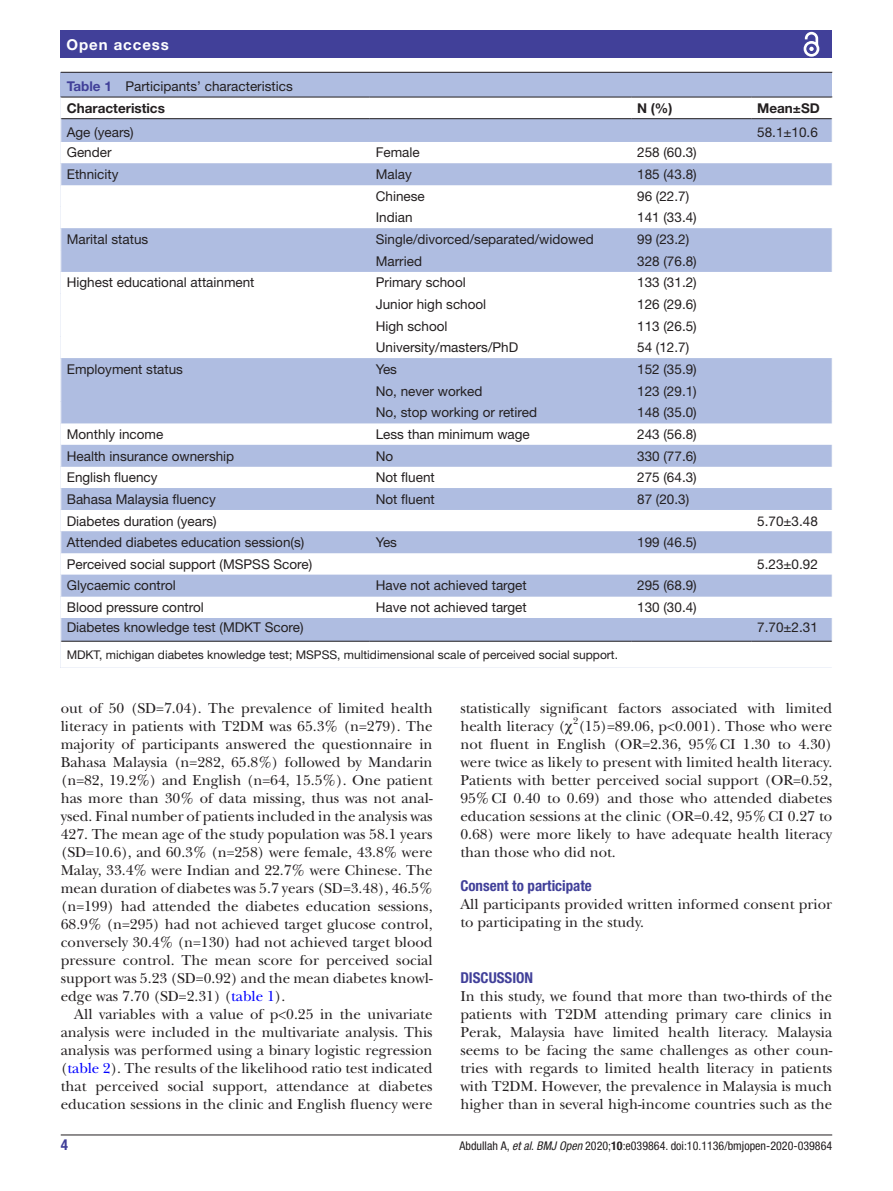
<style>
.page{position:relative;width:893px;height:1191px;background:#fff}
.page>*{position:absolute;margin:0;border:0;box-sizing:border-box;transform-origin:0 0}
.t1{font:15px/18px "New Baskerville";color:#231f20;text-align:justify}
.t2{font:700 condensed 15px "Helvetica Neue LT Std";color:#414099}
.t3{font:700 15px "Helvetica Neue LT Std";letter-spacing:.065em;color:#fff}
.t4{font:13.5px/22px "Helvetica Neue LT Std";color:#231f20}
.t5{font:700 13.5px "Helvetica Neue LT Std";color:#231f20}
.t6{font:12px "Helvetica Neue LT Std";color:#231f20}
.t7{font:condensed 12px "Helvetica Neue LT Std";color:#231f20}
.t8{font:9.9px "New Baskerville";color:#231f20}
.s1{font-weight:700;color:#414099}
.s2{font-weight:700}
.s3{color:#00f}
.s4{font-style:italic}
</style>
<div class="page">
<hr style="left:61px;top:1134px;width:771px;height:1px;background:#231f20">
<div style="left:61px;top:31px;width:771px;height:27px;background:#414099"></div>
<svg style="left:803px;top:31px;width:17px;height:26px"></svg>
<div style="left:61px;top:73px;width:771px;height:595px;background:#afbde1"></div>
<hr style="left:61px;top:72px;width:771px;height:1px;background:#231f20">
<div style="left:61px;top:98px;width:771px;height:570px;background:#fff"></div>
<svg style="left:61px;top:119px;width:771px;height:522px"></svg>
<hr style="left:61px;top:97px;width:309px;height:1px;background:#231f20">
<hr style="left:61px;top:118px;width:309px;height:1px;background:#231f20">
<hr style="left:370px;top:97px;width:261px;height:1px;background:#231f20">
<hr style="left:370px;top:118px;width:261px;height:1px;background:#231f20">
<hr style="left:631px;top:97px;width:120px;height:1px;background:#231f20">
<hr style="left:631px;top:118px;width:120px;height:1px;background:#231f20">
<hr style="left:751px;top:97px;width:81px;height:1px;background:#231f20">
<hr style="left:751px;top:118px;width:81px;height:1px;background:#231f20">
<hr style="left:751px;top:641px;width:81px;height:1px;background:#231f20">
<hr style="left:61px;top:641px;width:309px;height:1px;background:#231f20">
<hr style="left:370px;top:641px;width:261px;height:1px;background:#231f20">
<hr style="left:631px;top:641px;width:120px;height:1px;background:#231f20">
<svg style="left:60px;top:97px;width:1px;height:571px"></svg>
<hr style="left:67px;top:658px;width:765px;height:1px;background:#fff">
<p class="t3" style="left:66px;top:35px;width:104px">Open access</p>
<p class="t4" style="left:67px;top:75px;width:227px"><span class="s1">Table 1</span> Participants’ characteristics<br><span class="s2">Characteristics</span></p>
<p class="t5" style="left:637px;top:99px;width:37px">N (%)</p>
<p class="t5" style="left:757px;top:99px;width:64px">Mean±SD</p>
<p class="t4" style="left:67px;top:121px;width:68px">Age (years)</p>
<p class="t4" style="left:757px;top:121px;width:62px">58.1±10.6</p>
<p class="t4" style="left:67px;top:141px;width:46px">Gender</p>
<p class="t4" style="left:376px;top:141px;width:46px">Female</p>
<p class="t4" style="left:637px;top:141px;width:61px">258 (60.3)</p>
<p class="t4" style="left:67px;top:163px;width:53px">Ethnicity</p>
<p class="t4" style="left:376px;top:163px;width:38px">Malay</p>
<p class="t4" style="left:637px;top:163px;width:61px">185 (43.8)</p>
<p class="t4" style="left:376px;top:185px;width:51px">Chinese</p>
<p class="t4" style="left:637px;top:185px;width:54px">96 (22.7)</p>
<p class="t4" style="left:376px;top:206px;width:38px">Indian</p>
<p class="t4" style="left:637px;top:206px;width:61px">141 (33.4)</p>
<p class="t4" style="left:67px;top:228px;width:83px">Marital status</p>
<p class="t4" style="left:376px;top:228px;width:219px">Single/divorced/separated/widowed</p>
<p class="t4" style="left:637px;top:228px;width:54px">99 (23.2)</p>
<p class="t4" style="left:376px;top:250px;width:48px">Married</p>
<p class="t4" style="left:637px;top:250px;width:61px">328 (76.8)</p>
<p class="t4" style="left:67px;top:271px;width:189px">Highest educational attainment</p>
<p class="t4" style="left:376px;top:271px;width:92px">Primary school</p>
<p class="t4" style="left:637px;top:271px;width:61px">133 (31.2)</p>
<p class="t4" style="left:376px;top:293px;width:112px">Junior high school</p>
<p class="t4" style="left:637px;top:293px;width:61px">126 (29.6)</p>
<p class="t4" style="left:376px;top:315px;width:73px">High school</p>
<p class="t4" style="left:637px;top:315px;width:61px">113 (26.5)</p>
<p class="t4" style="left:376px;top:336px;width:144px">University/masters/PhD</p>
<p class="t4" style="left:637px;top:336px;width:54px">54 (12.7)</p>
<p class="t4" style="left:67px;top:358px;width:118px">Employment status</p>
<p class="t4" style="left:376px;top:358px;width:23px">Yes</p>
<p class="t4" style="left:637px;top:358px;width:61px">152 (35.9)</p>
<p class="t4" style="left:376px;top:379px;width:108px">No, never worked</p>
<p class="t4" style="left:637px;top:379px;width:61px">123 (29.1)</p>
<p class="t4" style="left:376px;top:401px;width:163px">No, stop working or retired</p>
<p class="t4" style="left:637px;top:401px;width:61px">148 (35.0)</p>
<p class="t4" style="left:67px;top:423px;width:98px">Monthly income</p>
<p class="t4" style="left:376px;top:423px;width:156px">Less than minimum wage</p>
<p class="t4" style="left:637px;top:423px;width:61px">243 (56.8)</p>
<p class="t4" style="left:67px;top:444px;width:169px">Health insurance ownership</p>
<p class="t4" style="left:376px;top:444px;width:19px">No</p>
<p class="t4" style="left:637px;top:444px;width:61px">330 (77.6)</p>
<p class="t4" style="left:67px;top:466px;width:92px">English fluency</p>
<p class="t4" style="left:376px;top:466px;width:61px">Not fluent</p>
<p class="t4" style="left:637px;top:466px;width:61px">275 (64.3)</p>
<p class="t4" style="left:67px;top:488px;width:151px">Bahasa Malaysia fluency</p>
<p class="t4" style="left:376px;top:488px;width:61px">Not fluent</p>
<p class="t4" style="left:637px;top:488px;width:54px">87 (20.3)</p>
<p class="t4" style="left:67px;top:509px;width:152px">Diabetes duration (years)</p>
<p class="t4" style="left:757px;top:509px;width:62px">5.70±3.48</p>
<p class="t4" style="left:67px;top:531px;width:239px">Attended diabetes education session(s)</p>
<p class="t4" style="left:376px;top:531px;width:23px">Yes</p>
<p class="t4" style="left:637px;top:531px;width:61px">199 (46.5)</p>
<p class="t4" style="left:67px;top:553px;width:247px">Perceived social support (MSPSS Score)</p>
<p class="t4" style="left:757px;top:553px;width:62px">5.23±0.92</p>
<p class="t4" style="left:67px;top:574px;width:111px">Glycaemic control</p>
<p class="t4" style="left:376px;top:574px;width:152px">Have not achieved target</p>
<p class="t4" style="left:637px;top:574px;width:61px">295 (68.9)</p>
<p class="t4" style="left:67px;top:596px;width:139px">Blood pressure control</p>
<p class="t4" style="left:376px;top:596px;width:152px">Have not achieved target</p>
<p class="t4" style="left:637px;top:596px;width:61px">130 (30.4)</p>
<p class="t4" style="left:67px;top:616px;width:238px">Diabetes knowledge test (MDKT Score)</p>
<p class="t4" style="left:757px;top:616px;width:62px">7.70±2.31</p>
<p class="t6" style="left:67px;top:647px;width:553px">MDKT, michigan diabetes knowledge test; MSPSS, multidimensional scale of perceived social support.</p>
<p class="t1" style="left:61px;top:699px;width:373px">out of 50 (SD=7.04). The prevalence of limited health literacy in patients with T2DM was 65.3% (n=279). The majority of participants answered the questionnaire in Bahasa Malaysia (n=282, 65.8%) followed by Mandarin (n=82, 19.2%) and English (n=64, 15.5%). One patient has more than 30% of data missing, thus was not anal&shy;ysed. Final number of patients included in the analysis was 427. The mean age of the study population was 58.1 years (SD=10.6), and 60.3% (n=258) were female, 43.8% were Malay, 33.4% were Indian and 22.7% were Chinese. The mean duration of diabetes was 5.7 years (SD=3.48), 46.5% (n=199) had attended the diabetes education sessions, 68.9% (n=295) had not achieved target glucose control, conversely 30.4% (n=130) had not achieved target blood pressure control. The mean score for perceived social support was 5.23 (SD=0.92) and the mean diabetes knowl&shy;edge was 7.70 (SD=2.31) (<span class="s3">table 1</span>).</p>
<p class="t1" style="left:61px;top:1005px;width:373px;text-indent:14px">All variables with a value of p&lt;0.25 in the univariate analysis were included in the multivariate analysis. This analysis was performed using a binary logistic regression (<span class="s3">table 2</span>). The results of the likelihood ratio test indicated that perceived social support, attendance at diabetes education sessions in the clinic and English fluency were</p>
<p class="t1" style="left:460px;top:699px;width:373px">statistically significant factors associated with limited health literacy (</p>
<p class="t8" style="left:573px;top:715px;width:7px">2</p>
<p class="t1" style="left:460px;top:717px;width:373px;text-indent:118px">(15)=89.06, p&lt;0.001). Those who were not fluent in English (OR=2.36, 95%CI 1.30 to 4.30) were twice as likely to present with limited health literacy.<br>Patients with better perceived social support (OR=0.52, 95%CI 0.40 to 0.69) and those who attended diabetes education sessions at the clinic (OR=0.42, 95%CI 0.27 to 0.68) were more likely to have adequate health literacy than those who did not.</p>
<p class="t2" style="left:460px;top:876px;width:133px">Consent to participate</p>
<p class="t1" style="left:460px;top:895px;width:373px">All participants provided written informed consent prior to participating in the study.</p>
<p class="t2" style="left:460px;top:969px;width:74px">DISCUSSION</p>
<p class="t1" style="left:460px;top:987px;width:373px">In this study, we found that more than two-thirds of the patients with T2DM attending primary care clinics in Perak, Malaysia have limited health literacy. Malaysia seems to be facing the same challenges as other coun&shy;tries with regards to limited health literacy in patients with T2DM. However, the prevalence in Malaysia is much higher than in several high-income countries such as the</p>
<p class="t2" style="left:61px;top:1135px;width:9px">4</p>
<p class="t7" style="left:459px;top:1138px;width:374px">Abdullah A, <span class="s4">et al</span>. <span class="s4">BMJ Open</span> 2020;<span class="s2">10</span>:e039864. doi:10.1136/bmjopen-2020-039864</p>
</div>
